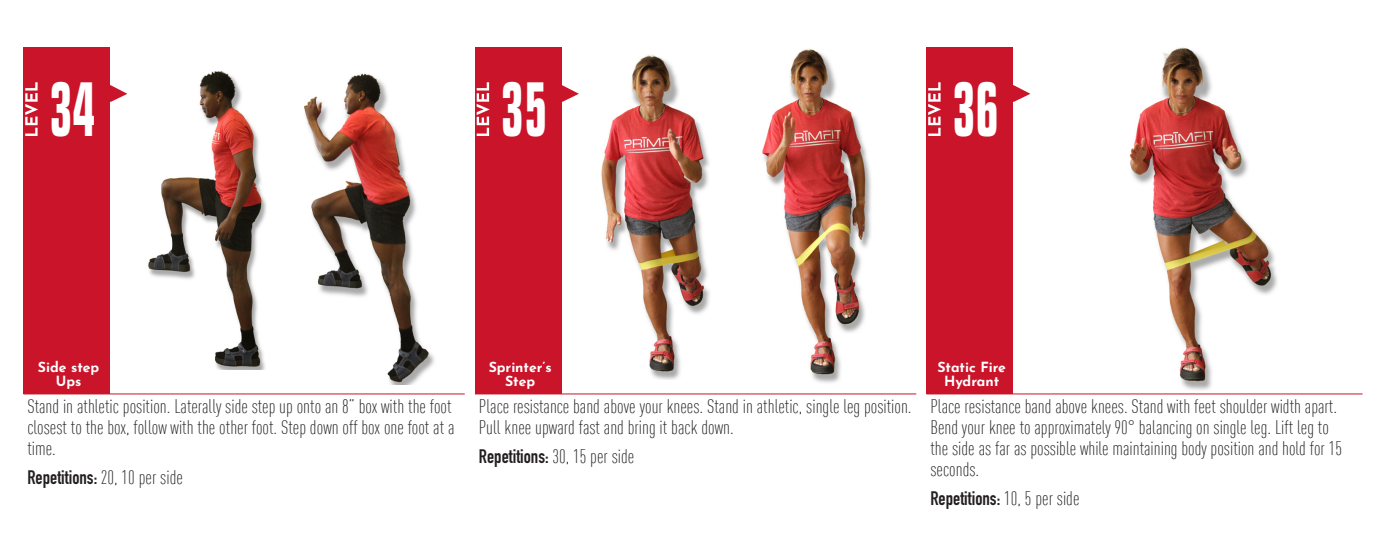
<style>
.page{position:relative;width:1386px;height:536px;background:#fff}
.page>*{position:absolute;margin:0;border:0;box-sizing:border-box;transform-origin:0 0}
.Number{font:80.33px "Eurostile Con Hea";color:#fff;scale:.61 1}
.Instruction{font:300 condensed 19.25px/21px "DIN Pro";color:#231f20}
.Instruction-2{font:700 19.25px "DIN Condensed";color:#231f20}
.Box_Title{font:700 14px/14px "Josefin Sans";color:#fff;text-align:center}
.s1{font-family:"DIN Pro";font-weight:300;font-stretch:condensed}
</style>
<div class="page">
<img style="left:148px;top:71px;width:119px;height:298px">
<img style="left:304px;top:73px;width:131px;height:311px">
<img style="left:601px;top:54px;width:109px;height:325px">
<img style="left:762px;top:48px;width:109px;height:335px">
<img style="left:1129px;top:47px;width:149px;height:343px">
<hr style="left:23px;top:393px;width:442px;height:1px;background:#c9142a">
<div style="left:24px;top:47px;width:86px;height:347px;background:#c9142a"></div>
<svg style="left:25px;top:82px;width:13px;height:54px"></svg>
<svg style="left:110px;top:85px;width:17px;height:17px"></svg>
<hr style="left:475px;top:393px;width:441px;height:1px;background:#c9142a">
<div style="left:475px;top:47px;width:87px;height:347px;background:#c9142a"></div>
<svg style="left:477px;top:82px;width:13px;height:54px"></svg>
<svg style="left:562px;top:85px;width:17px;height:17px"></svg>
<hr style="left:926px;top:393px;width:437px;height:1px;background:#c9142a">
<div style="left:927px;top:47px;width:86px;height:347px;background:#c9142a"></div>
<svg style="left:928px;top:82px;width:13px;height:54px"></svg>
<svg style="left:1013px;top:85px;width:17px;height:17px"></svg>
<p class="Number" style="left:50px;top:51px;width:76px">34</p>
<p class="Number" style="left:502px;top:51px;width:76px">35</p>
<p class="Number" style="left:953px;top:51px;width:76px">36</p>
<p class="Box_Title" style="left:38px;top:358px;width:63px">Side step<br>Ups</p>
<p class="Instruction" style="left:27px;top:394px;width:429px">Stand in athletic position. Laterally side step up onto an 8” box with the foot closest to the box, follow with the other foot. Step down off box one foot at a time.</p>
<p class="Instruction-2" style="left:27px;top:463px;width:157px">Repetitions: <span class="s1">20, 10 per side</span></p>
<p class="Box_Title" style="left:489px;top:358px;width:64px">Sprinter’s<br>Step</p>
<p class="Instruction" style="left:479px;top:394px;width:434px">Place resistance band above your knees. Stand in athletic, single leg position.<br>Pull knee upward fast and bring it back down.</p>
<p class="Instruction-2" style="left:479px;top:442px;width:157px">Repetitions: <span class="s1">30, 15 per side</span></p>
<p class="Box_Title" style="left:937px;top:358px;width:70px">Static Fire<br>Hydrant</p>
<p class="Instruction" style="left:930px;top:394px;width:413px">Place resistance band above knees. Stand with feet shoulder width apart.<br>Bend your knee to approximately 90° balancing on single leg. Lift leg to the side as far as possible while maintaining body position and hold for 15 seconds.</p>
<p class="Instruction-2" style="left:930px;top:484px;width:151px">Repetitions: <span class="s1">10, 5 per side</span></p>
</div>
